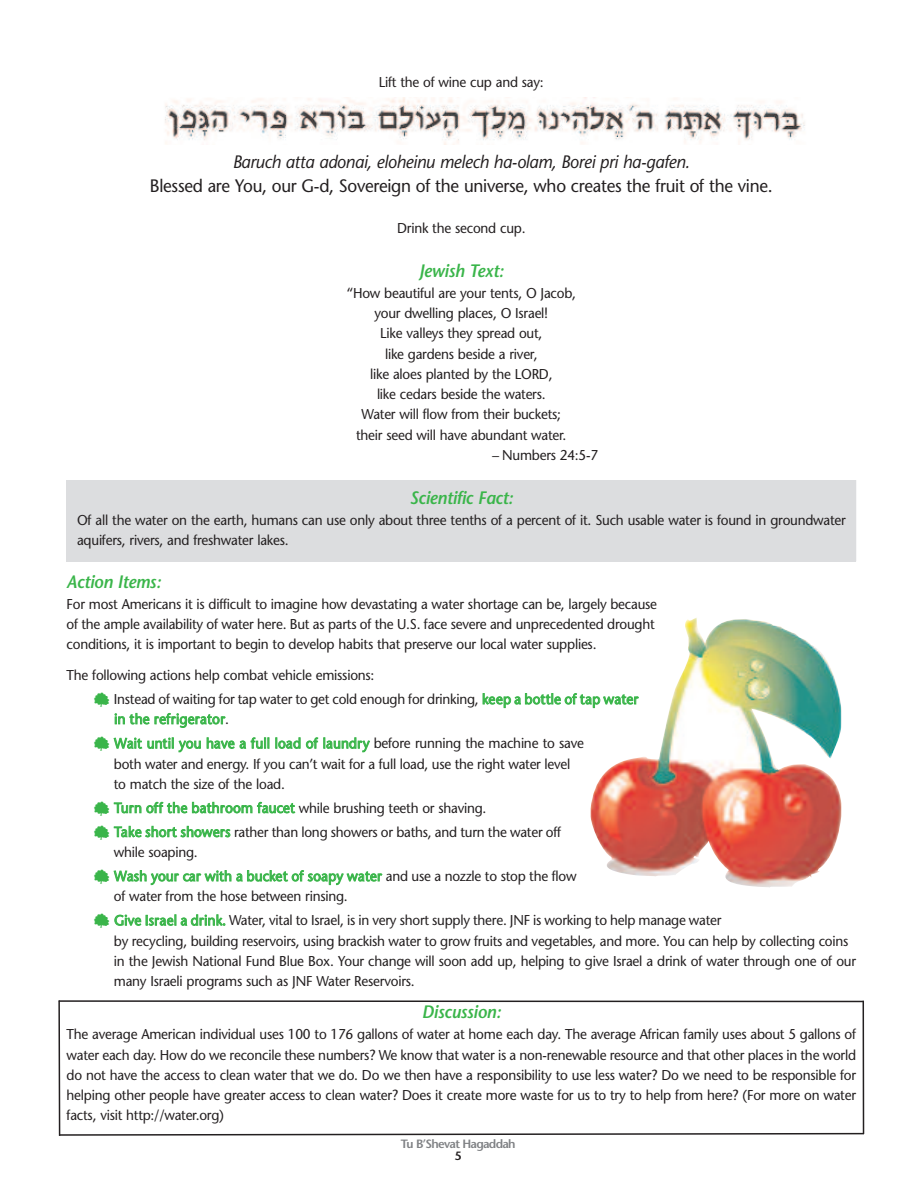
<style>
.page{position:relative;width:918px;height:1188px;background:#fff}
.page>*{position:absolute;margin:0;border:0;box-sizing:border-box;transform-origin:0 0}
.t1{font:18px "Stone Sans";letter-spacing:-.015em;color:#231f20;scale:.95 1}
.t2{font:italic 18px "Stone Sans";letter-spacing:-.015em;color:#231f20;scale:.95 1}
.t3{font:italic 600 18px "Stone Sans";letter-spacing:-.015em;color:#3ab54a;scale:.95 1}
.t4{font:14.25px/20.2px "Stone Sans";letter-spacing:-.015em;color:#231f20;scale:.95 1}
.t5{font:14.25px/24.3px "Stone Sans";letter-spacing:.01em;color:#3ab54a;scale:.95 1}
.t6{font:600 12px "Stone Sans";letter-spacing:-.06em;color:#808285}
.t7{font:600 12px "Stone Sans";color:#231f20}
.s1{font-style:italic}
.s2{font-family:"Tree Assortment";font-size:18px;color:#3ab54a}
.s3{color:#3ab54a}
.s4{color:#231f20}
.s5{font-family:"Tree Assortment";font-size:18px}
</style>
<div class="page">
<img style="left:165px;top:98px;width:640px;height:47px">
<img style="left:591px;top:618px;width:250px;height:270px">
<hr style="left:863px;top:1001px;width:1px;height:133px;background:#231f20">
<svg style="left:60px;top:1132px;width:805px;height:4px"></svg>
<hr style="left:58px;top:1000px;width:2px;height:136px;background:#231f20">
<hr style="left:59px;top:1000px;width:805px;height:2px;background:#231f20">
<hr style="left:856px;top:480px;width:1px;height:81px;background:#dcdddf">
<div style="left:67px;top:480px;width:789px;height:81px;background:#dcdddf"></div>
<p class="t4" style="left:379px;top:73px;width:175px">Lift the of wine cup and say:</p>
<p class="t2" style="left:233px;top:155px;width:483px">Baruch atta adonai, eloheinu melech ha-olam, Borei pri ha-gafen.</p>
<p class="t1" style="left:150px;top:179px;width:657px">Blessed are You, our G-d, Sovereign of the universe, who creates the fruit of the vine.</p>
<p class="t4" style="left:397px;top:220px;width:137px">Drink the second cup.</p>
<p class="t3" style="left:419px;top:263px;width:90px">Jewish Text:</p>
<p class="t4" style="left:347px;top:284px;width:243px;text-align:center">“How beautiful are your tents, O Jacob, your dwelling places, O Israel!<br>Like valleys they spread out,<br>like gardens beside a river,<br>like aloes planted by the LORD,<br>like cedars beside the waters.<br>Water will flow from their buckets; their seed will have abundant water.</p>
<p class="t4" style="left:492px;top:446px;width:113px"><span class="s1">–</span> Numbers 24:5-7</p>
<p class="t3" style="left:410px;top:491px;width:110px">Scientific Fact:</p>
<p class="t4" style="left:77px;top:511px;width:811px">Of all the water on the earth, humans can use only about three tenths of a percent of it. Such usable water is found in groundwater aquifers, rivers, and freshwater lakes.</p>
<p class="t3" style="left:67px;top:574px;width:101px">Action Items:</p>
<p class="t4" style="left:67px;top:595px;width:623px">For most Americans it is difficult to imagine how devastating a water shortage can be, largely because of the ample availability of water here. But as parts of the U.S. face severe and unprecedented drought conditions, it is important to begin to develop habits that preserve our local water supplies.</p>
<p class="t4" style="left:94px;top:665px;width:575px;line-height:24.2px;text-indent:-27px">The following actions help combat vehicle emissions:<br><span class="s2">t</span> Instead of waiting for tap water to get cold enough for drinking, <span class="s3">keep a bottle of tap water</span></p>
<p class="t5" style="left:94px;top:708px;width:518px;text-indent:21px">in the refrigerator<span class="s4">.<br></span><span class="s5">t</span> Wait until you have a full load of laundry <span class="s4">before running the machine to save</span></p>
<p class="t4" style="left:114px;top:755px;width:482px">both water and energy. If you can’t wait for a full load, use the right water level to match the size of the load.</p>
<p class="t4" style="left:94px;top:798px;width:494px;line-height:24px"><span class="s2">t</span> <span class="s3">Turn off the bathroom faucet</span> while brushing teeth or shaving.<br><span class="s2">t</span> <span class="s3">Take short showers</span> rather than long showers or baths, and turn the water off</p>
<p class="t4" style="left:94px;top:842px;width:510px;line-height:24px;text-indent:20px">while soaping.<br><span class="s2">t</span> <span class="s3">Wash your car with a bucket of soapy water</span> and use a nozzle to stop the flow</p>
<p class="t4" style="left:94px;top:886px;width:662px;line-height:24.2px;text-indent:20px">of water from the hose between rinsing.<br><span class="s2">t</span> <span class="s3">Give Israel a drink.</span> Water, vital to Israel, is in very short supply there. JNF is working to help manage water</p>
<p class="t4" style="left:114px;top:932px;width:783px">by recycling, building reservoirs, using brackish water to grow fruits and vegetables, and more. You can help by collecting coins in the Jewish National Fund Blue Box. Your change will soon add up, helping to give Israel a drink of water through one of our many Israeli programs such as JNF Water Reservoirs.</p>
<p class="t3" style="left:422px;top:1005px;width:85px">Discussion:</p>
<p class="t4" style="left:67px;top:1026px;width:833px;text-align:justify">The average American individual uses 100 to 176 gallons of water at home each day. The average African family uses about 5 gallons of water each day. How do we reconcile these numbers? We know that water is a non-renewable resource and that other places in the world do not have the access to clean water that we do. Do we then have a responsibility to use less water? Do we need to be responsible for helping other people have greater access to clean water? Does it create more waste for us to try to help from here? (For more on water facts, visit http://water.org)</p>
<p class="t6" style="left:401px;top:1140px;width:116px">Tu B’Shevat Hagaddah</p>
<p class="t7" style="left:455px;top:1152px;width:8px">5</p>
</div>
